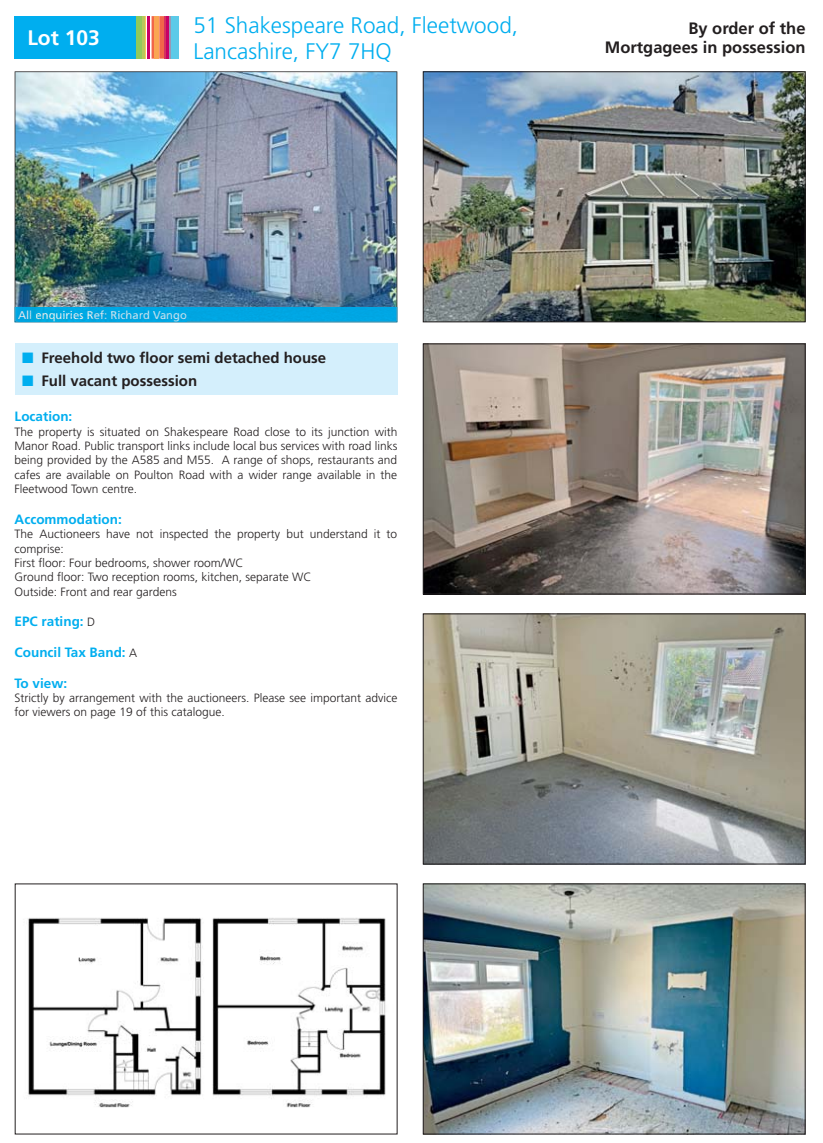
<style>
.page{position:relative;width:823px;height:1143px;background:#fff}
.page>*{position:absolute;margin:0;border:0;box-sizing:border-box;transform-origin:0 0}
.t1{font:300 22.5px/25.5px "Frutiger LT Std";color:#00aeef}
.t2{font:700 21px "Frutiger LT Std";color:#fff}
.t3{font:700 16.5px/18.1px "Frutiger LT Std";color:#231f20;text-align:right}
.t4{font:700 15px/22.6px "Frutiger LT Std";color:#231f20}
.t5{font:700 13.5px "Frutiger LT Std";color:#00aeef}
.t6{font:300 12px/14.4px "Frutiger LT Std";color:#231f20}
.t7{font:11.25px "Frutiger LT Std";color:#e9ebf0}
.s1{color:#f1f2f0}
.s2{color:#f4f4f0}
.s3{color:#f4f4f2}
.s4{color:#f3f4f4}
.s5{color:#f2f3f4}
.s6{color:#f0f2f5}
.s7{color:#e8e9ed}
.s8{color:#f0f2f6}
.s9{font-weight:300;font-size:12px;color:#231f20}
</style>
<div class="page">
<div style="left:15px;top:344px;width:382px;height:28px;background:#d4effc"></div>
<div style="left:15px;top:366px;width:382px;height:29px;background:#d4effc"></div>
<img style="left:15px;top:71px;width:382px;height:236px">
<img style="left:425px;top:73px;width:379px;height:247px">
<div style="left:423px;top:71px;width:383px;height:251px;border:1px solid #231f20"></div>
<div style="left:15px;top:307px;width:382px;height:15px;background:#00a6e3"></div>
<div style="left:18px;top:310px;width:168px;height:11px;background:#00a7e2"></div>
<div style="left:15px;top:16px;width:121px;height:43px;background:#00aeef"></div>
<hr style="left:147px;top:16px;width:3px;height:43px;background:#c80066">
<svg style="left:152px;top:16px;width:12px;height:43px"></svg>
<hr style="left:155px;top:16px;width:4px;height:43px;background:#faa653">
<hr style="left:166px;top:16px;width:3px;height:43px;background:#c80066">
<hr style="left:164px;top:16px;width:2px;height:43px;background:#d43161">
<div style="left:171px;top:16px;width:8px;height:43px;background:#5ccae8"></div>
<hr style="left:169px;top:16px;width:2px;height:43px;background:#9998b5">
<hr style="left:145px;top:16px;width:1px;height:43px;background:#ffc758">
<div style="left:136px;top:16px;width:6px;height:43px;background:#90c95c"></div>
<hr style="left:142px;top:16px;width:3px;height:43px;background:#b7c85b">
<img style="left:425px;top:346px;width:379px;height:246px">
<div style="left:423px;top:344px;width:383px;height:250px;border:1px solid #231f20"></div>
<img style="left:425px;top:886px;width:379px;height:246px">
<div style="left:423px;top:884px;width:383px;height:250px;border:1px solid #231f20"></div>
<img style="left:28px;top:918px;width:358px;height:190px">
<img style="left:425px;top:616px;width:379px;height:246px">
<div style="left:423px;top:614px;width:383px;height:250px;border:1px solid #231f20"></div>
<h2 class="t2" style="left:27px;top:28px;width:74px">Lot 103</h2>
<h1 class="t1" style="left:193px;top:14px;width:326px">51 Shakespeare Road, Fleetwood,<br>Lancashire, FY7 7HQ</h1>
<h3 class="t3" style="left:605px;top:21px;width:202px">By order of the<br>Mortgagees in possession</h3>
<p class="t7" style="left:18px;top:309px;width:170px"><span class="s1">All</span> <span class="s2">en</span><span class="s3">qui</span><span class="s4">rie</span><span class="s5">s R</span><span class="s6">ef:</span> Richa<span class="s7">rd</span> Van<span class="s8">go</span></p>
<p class="t4" style="left:41px;top:348px;width:286px">Freehold two floor semi detached house<br>Full vacant possession</p>
<p class="t5" style="left:15px;top:410px;width:59px">Location:</p>
<p class="t6" style="left:15px;top:425px;width:384px;text-align:justify">The property is situated on Shakespeare Road close to its junction with Manor Road. Public transport links include local bus services with road links being provided by the A585 and M55. A range of shops, restaurants and cafes are available on Poulton Road with a wider range available in the Fleetwood Town centre.</p>
<p class="t5" style="left:15px;top:513px;width:109px">Accommodation:</p>
<p class="t6" style="left:15px;top:528px;width:384px">The Auctioneers have not inspected the property but understand it to comprise:<br>First floor: Four bedrooms, shower room/WC<br>Ground floor: Two reception rooms, kitchen, separate WC<br>Outside: Front and rear gardens</p>
<p class="t5" style="left:15px;top:615px;width:82px">EPC rating: <span class="s9">D</span></p>
<p class="t5" style="left:15px;top:646px;width:124px">Council Tax Band: <span class="s9">A</span></p>
<p class="t5" style="left:15px;top:676px;width:54px">To view:</p>
<p class="t6" style="left:15px;top:691px;width:384px">Strictly by arrangement with the auctioneers. Please see important advice for viewers on page 19 of this catalogue.</p>
</div>
